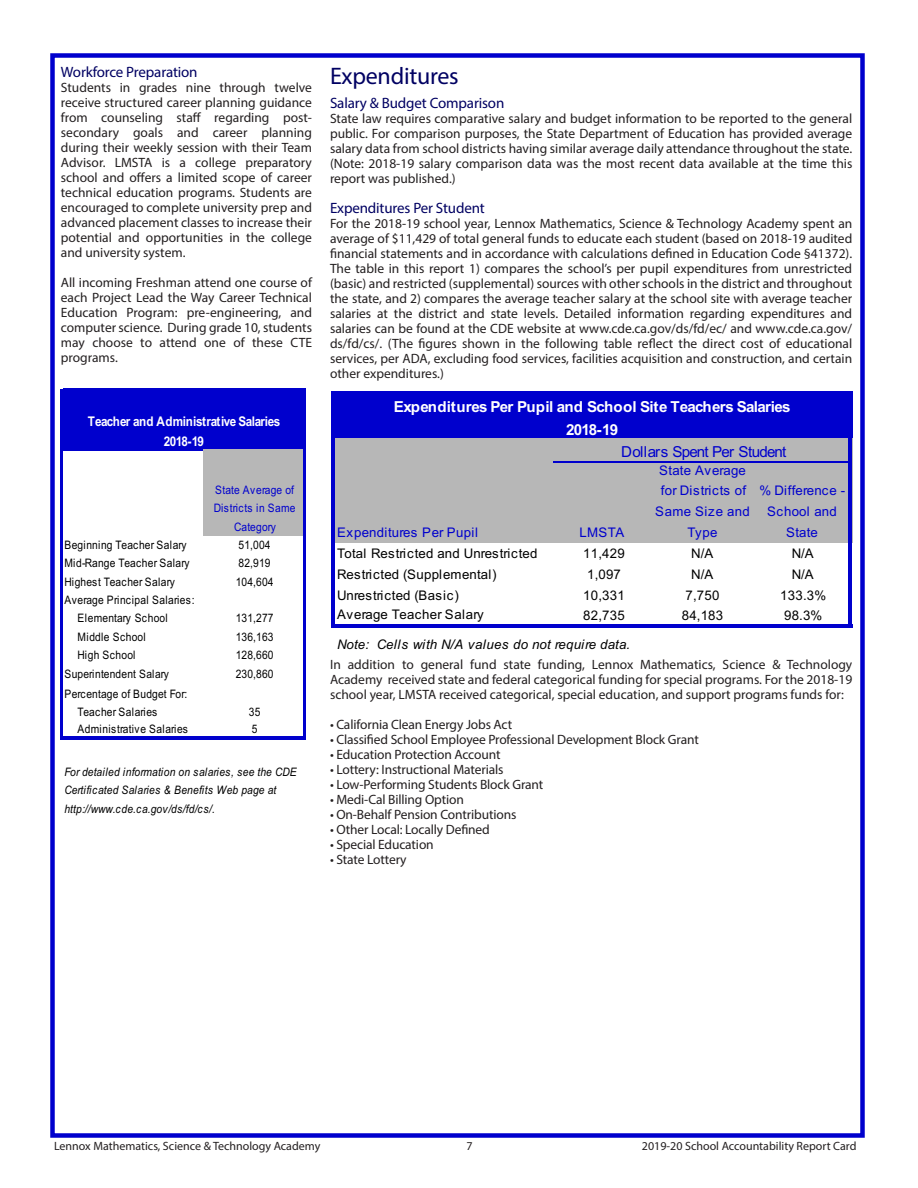
<style>
.page{position:relative;width:918px;height:1188px;background:#fff}
.page>*{position:absolute;margin:0;border:0;box-sizing:border-box;transform-origin:0 0}
.t1{font:24px "Myriad Pro";letter-spacing:-.01em;color:#000062}
.t2{font:700 15.15px/22.8px "Arial";letter-spacing:-.04em;color:#fff;text-align:center}
.t3{font:15.15px "Arial";letter-spacing:-.055em;color:#0000cd}
.t4{font:15px "Myriad Pro";letter-spacing:-.01em;color:#000062}
.t5{font:13.5px/15px "Myriad Pro";letter-spacing:-.01em;color:#231f20;text-align:justify}
.t6{font:700 13.35px/20.1px "Arial";letter-spacing:-.035em;color:#fff;text-align:center;scale:.88 1}
.t7{font:13.2px "Arial";letter-spacing:.015em;color:#000}
.t8{font:13.2px/20.9px "Arial";letter-spacing:.015em;color:#0000cd;text-align:center}
.t9{font:italic 13.2px "Arial";letter-spacing:.015em;color:#000}
.t10{font:12px "Myriad Pro";color:#231f20}
.t11{font:11.7px/18.3px "Arial";letter-spacing:.015em;color:#000;scale:.88 1}
.t12{font:italic 11.7px/18.3px "Arial";letter-spacing:.015em;color:#000;scale:.88 1}
.t13{font:11.7px/18.3px "Arial";letter-spacing:.015em;color:#0000cd;text-align:center;scale:.88 1}
</style>
<div class="page">
<div style="left:50px;top:53px;width:815px;height:1085px;background:#fff;border:4px solid #0000cd"></div>
<div style="left:63px;top:392px;width:243px;height:59px;background:#0000cd"></div>
<div style="left:203px;top:449px;width:103px;height:87px;background:#b7b7b7"></div>
<hr style="left:60px;top:389px;width:3px;height:350px;background:#0000cd">
<hr style="left:303px;top:392px;width:3px;height:347px;background:#0000cd">
<hr style="left:63px;top:389px;width:243px;height:3px;background:#0000cd">
<hr style="left:63px;top:736px;width:243px;height:3px;background:#0000cd">
<div style="left:335px;top:395px;width:517px;height:45px;background:#0000cd"></div>
<div style="left:335px;top:439px;width:517px;height:104px;background:#b7b7b7"></div>
<hr style="left:331px;top:391px;width:4px;height:237px;background:#0000cd">
<hr style="left:849px;top:395px;width:3px;height:233px;background:#0000cd">
<hr style="left:335px;top:391px;width:517px;height:4px;background:#0000cd">
<hr style="left:553px;top:461px;width:296px;height:2px;background:#0000cd">
<hr style="left:335px;top:624px;width:517px;height:4px;background:#0000cd">
<p class="t4" style="left:61px;top:63px;width:138px">Workforce Preparation</p>
<p class="t5" style="left:61px;top:80px;width:253px">Students in grades nine through twelve receive structured career planning guidance from counseling staff regarding post&shy;secondary goals and career planning during their weekly session with their Team Advisor. LMSTA is a college preparatory school and offers a limited scope of career technical education programs. Students are encouraged to complete university prep and advanced placement classes to increase their potential and opportunities in the college and university system.</p>
<p class="t5" style="left:61px;top:275px;width:253px">All incoming Freshman attend one course of each Project Lead the Way Career Technical Education Program: pre-engineering, and computer science. During grade 10, students may choose to attend one of these CTE programs.</p>
<p class="t6" style="left:88px;top:411px;width:220px">Teacher and Administrative Salaries<br>2018-19</p>
<p class="t13" style="left:214px;top:481px;width:94px">State Average of<br>Districts in Same<br>Category</p>
<p class="t11" style="left:64px;top:536px;width:140px">Beginning Teacher Salary</p>
<p class="t11" style="left:239px;top:536px;width:38px">51,004</p>
<p class="t11" style="left:64px;top:554px;width:144px">Mid-Range Teacher Salary</p>
<p class="t11" style="left:239px;top:554px;width:38px">82,919</p>
<p class="t11" style="left:64px;top:572px;width:127px">Highest Teacher Salary</p>
<p class="t11" style="left:236px;top:572px;width:45px">104,604</p>
<p class="t11" style="left:78px;top:591px;width:134px;text-indent:-13px">Average Principal Salaries:<br>Elementary School</p>
<p class="t11" style="left:236px;top:609px;width:45px">131,277</p>
<p class="t11" style="left:78px;top:627px;width:79px">Middle School</p>
<p class="t11" style="left:236px;top:627px;width:45px">136,163</p>
<p class="t11" style="left:78px;top:646px;width:67px">High School</p>
<p class="t11" style="left:236px;top:646px;width:45px">128,660</p>
<p class="t11" style="left:64px;top:664px;width:120px">Superintendent Salary</p>
<p class="t11" style="left:236px;top:664px;width:45px">230,860</p>
<p class="t11" style="left:78px;top:684px;width:126px;text-indent:-13px">Percentage of Budget For:<br>Teacher Salaries</p>
<p class="t11" style="left:249px;top:703px;width:15px">35</p>
<p class="t11" style="left:78px;top:719px;width:127px">Administrative Salaries</p>
<p class="t11" style="left:252px;top:719px;width:8px">5</p>
<p class="t12" style="left:64px;top:763px;width:265px">For detailed information on salaries, see the CDE<br>Certificated Salaries &amp; Benefits Web page at http://www.cde.ca.gov/ds/fd/cs/.</p>
<h1 class="t1" style="left:330px;top:61px;width:130px">Expenditures</h1>
<p class="t4" style="left:330px;top:94px;width:176px">Salary &amp; Budget Comparison</p>
<p class="t5" style="left:330px;top:111px;width:524px">State law requires comparative salary and budget information to be reported to the general public. For comparison purposes, the State Department of Education has provided average salary data from school districts having similar average daily attendance throughout the state. (Note: 2018-19 salary comparison data was the most recent data available at the time this report was published.)</p>
<p class="t4" style="left:330px;top:199px;width:156px">Expenditures Per Student</p>
<p class="t5" style="left:330px;top:216px;width:524px">For the 2018-19 school year, Lennox Mathematics, Science &amp; Technology Academy spent an average of $11,429 of total general funds to educate each student (based on 2018-19 audited financial statements and in accordance with calculations defined in Education Code §41372).<br>The table in this report 1) compares the school’s per pupil expenditures from unrestricted (basic) and restricted (supplemental) sources with other schools in the district and throughout the state, and 2) compares the average teacher salary at the school site with average teacher salaries at the district and state levels. Detailed information regarding expenditures and salaries can be found at the CDE website at www.cde.ca.gov/ds/fd/ec/ and www.cde.ca.gov/ ds/fd/cs/. (The figures shown in the following table reflect the direct cost of educational services, per ADA, excluding food services, facilities acquisition and construction, and certain other expenditures.)</p>
<p class="t2" style="left:394px;top:395px;width:398px">Expenditures Per Pupil and School Site Teachers Salaries<br>2018-19</p>
<p class="t3" style="left:621px;top:442px;width:167px">Dollars Spent Per Student</p>
<p class="t8" style="left:337px;top:522px;width:143px">Expenditures Per Pupil</p>
<p class="t8" style="left:580px;top:522px;width:46px">LMSTA</p>
<p class="t8" style="left:655px;top:459px;width:96px">State Average for Districts of<br>Same Size and<br>Type</p>
<p class="t8" style="left:759px;top:480px;width:87px">% Difference -<br>School and<br>State</p>
<p class="t7" style="left:337px;top:544px;width:202px">Total Restricted and Unrestricted</p>
<p class="t7" style="left:583px;top:544px;width:43px">11,429</p>
<p class="t7" style="left:691px;top:544px;width:24px">N/A</p>
<p class="t7" style="left:792px;top:544px;width:24px">N/A</p>
<p class="t7" style="left:337px;top:565px;width:161px">Restricted (Supplemental)</p>
<p class="t7" style="left:587px;top:565px;width:35px">1,097</p>
<p class="t7" style="left:691px;top:565px;width:24px">N/A</p>
<p class="t7" style="left:792px;top:565px;width:24px">N/A</p>
<p class="t7" style="left:337px;top:586px;width:123px">Unrestricted (Basic)</p>
<p class="t7" style="left:583px;top:586px;width:43px">10,331</p>
<p class="t7" style="left:686px;top:586px;width:35px">7,750</p>
<p class="t7" style="left:780px;top:586px;width:47px">133.3%</p>
<p class="t7" style="left:337px;top:605px;width:148px">Average Teacher Salary</p>
<p class="t7" style="left:583px;top:607px;width:43px">82,735</p>
<p class="t7" style="left:682px;top:607px;width:43px">84,183</p>
<p class="t7" style="left:784px;top:607px;width:40px">98.3%</p>
<p class="t9" style="left:337px;top:636px;width:295px">Note: Cells with N/A values do not require data.</p>
<p class="t5" style="left:330px;top:657px;width:524px">In addition to general fund state funding, Lennox Mathematics, Science &amp; Technology Academy received state and federal categorical funding for special programs. For the 2018-19 school year, LMSTA received categorical, special education, and support programs funds for:</p>
<p class="t5" style="left:330px;top:717px;width:184px">• California Clean Energy Jobs Act</p>
<p class="t5" style="left:330px;top:732px;width:370px">• Classified School Employee Professional Development Block Grant</p>
<p class="t5" style="left:330px;top:747px;width:172px">• Education Protection Account</p>
<p class="t5" style="left:330px;top:762px;width:175px">• Lottery: Instructional Materials</p>
<p class="t5" style="left:330px;top:777px;width:215px">• Low-Performing Students Block Grant</p>
<p class="t5" style="left:330px;top:792px;width:135px">• Medi-Cal Billing Option</p>
<p class="t5" style="left:330px;top:807px;width:188px">• On-Behalf Pension Contributions</p>
<p class="t5" style="left:330px;top:822px;width:161px">• Other Local: Locally Defined</p>
<p class="t5" style="left:330px;top:837px;width:105px">• Special Education</p>
<p class="t5" style="left:330px;top:852px;width:78px">• State Lottery</p>
<p class="t10" style="left:54px;top:1139px;width:268px">Lennox Mathematics, Science &amp; Technology Academy</p>
<p class="t10" style="left:466px;top:1139px;width:8px">7</p>
<p class="t10" style="left:642px;top:1139px;width:216px">2019-20 School Accountability Report Card</p>
</div>
